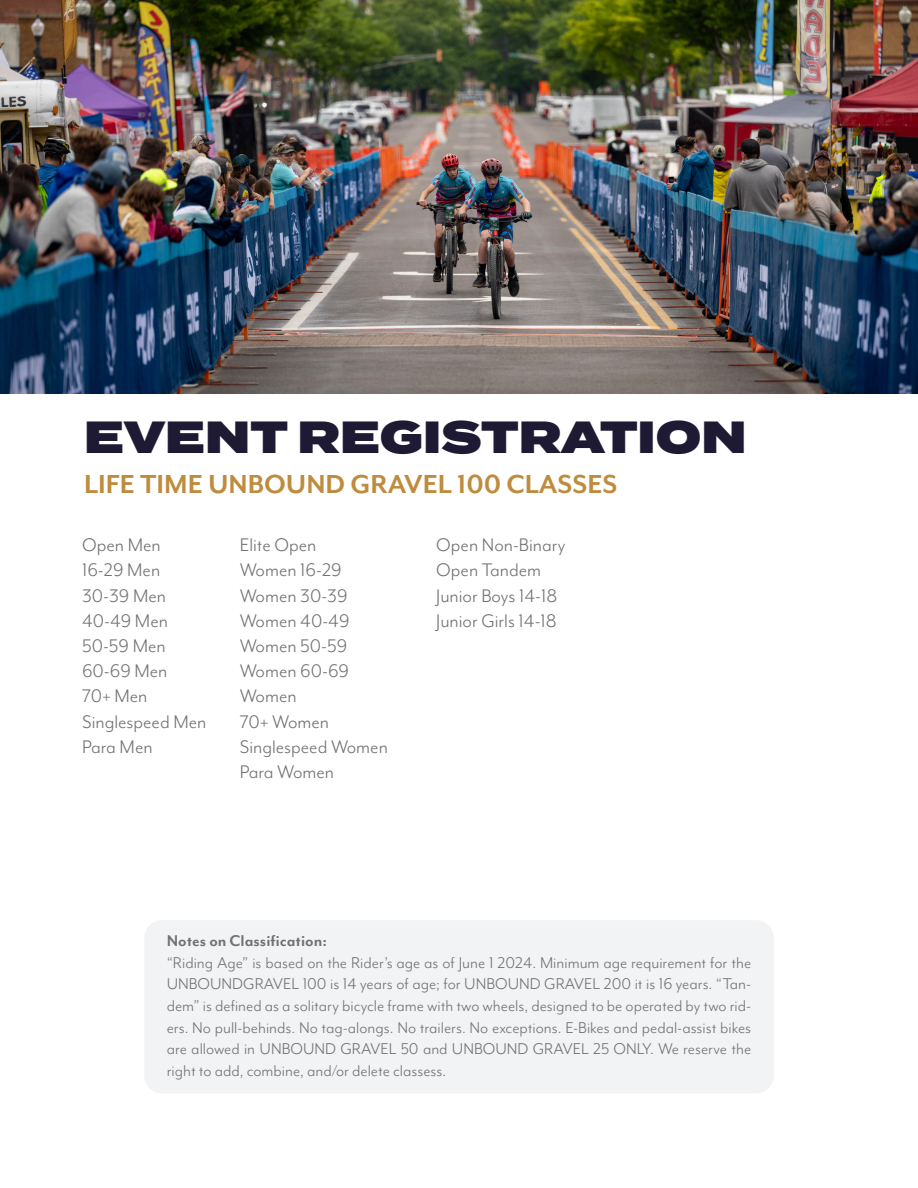
<style>
.page{position:relative;width:918px;height:1188px;background:#fff}
.page>*{position:absolute;margin:0;border:0;box-sizing:border-box;transform-origin:0 0}
.t1{font:900 45px "Termina";color:#1e1a34}
.t2{font:700 30px "Mr Eaves Mod OT";color:#bf8b3e}
.t3{font:21px/25.2px "Mr Eaves Mod OT";color:#717275}
.t4{font:18px/21.6px "Mr Eaves Mod OT";color:#717275;text-align:justify}
.t5{font:700 18px "Mr Eaves Mod OT";color:#717275}
</style>
<div class="page">
<div style="left:144px;top:920px;width:630px;height:174px;background:#f2f3f4;border-radius:18px"></div>
<img style="left:0;top:0;width:918px;height:393px">
<p class="t1" style="left:84px;top:403px;width:664px">EVENT REGISTRATION</p>
<p class="t2" style="left:84px;top:467px;width:535px">LIFE TIME UNBOUND GRAVEL 100 CLASSES</p>
<p class="t3" style="left:82px;top:532px;width:80px">Open Men</p>
<p class="t3" style="left:82px;top:557px;width:80px">16-29 Men</p>
<p class="t3" style="left:82px;top:583px;width:85px">30-39 Men</p>
<p class="t3" style="left:82px;top:608px;width:87px">40-49 Men</p>
<p class="t3" style="left:82px;top:633px;width:85px">50-59 Men</p>
<p class="t3" style="left:82px;top:658px;width:87px">60-69 Men</p>
<p class="t3" style="left:82px;top:683px;width:67px">70+ Men</p>
<p class="t3" style="left:82px;top:709px;width:126px">Singlespeed Men<br>Para Men</p>
<p class="t3" style="left:240px;top:532px;width:78px">Elite Open</p>
<p class="t3" style="left:240px;top:557px;width:104px">Women 16-29</p>
<p class="t3" style="left:240px;top:583px;width:109px">Women 30-39</p>
<p class="t3" style="left:240px;top:608px;width:111px">Women 40-49</p>
<p class="t3" style="left:240px;top:633px;width:109px">Women 50-59</p>
<p class="t3" style="left:240px;top:658px;width:111px">Women 60-69</p>
<p class="t3" style="left:240px;top:683px;width:58px">Women</p>
<p class="t3" style="left:240px;top:709px;width:91px">70+ Women</p>
<p class="t3" style="left:240px;top:734px;width:150px">Singlespeed Women<br>Para Women</p>
<p class="t3" style="left:436px;top:532px;width:131px">Open Non-Binary<br>Open Tandem</p>
<p class="t3" style="left:436px;top:583px;width:122px">Junior Boys 14-18<br>Junior Girls 14-18</p>
<p class="t5" style="left:167px;top:931px;width:162px">Notes on Classification:</p>
<p class="t4" style="left:167px;top:952px;width:586px">“Riding Age” is based on the Rider’s age as of June 1 2024. Minimum age requirement for the UNBOUNDGRAVEL 100 is 14 years of age; for UNBOUND GRAVEL 200 it is 16 years. “Tan&shy;dem” is defined as a solitary bicycle frame with two wheels, designed to be operated by two rid&shy;ers. No pull-behinds. No tag-alongs. No trailers. No exceptions. E-Bikes and pedal-assist bikes are allowed in UNBOUND GRAVEL 50 and UNBOUND GRAVEL 25 ONLY. We reserve the right to add, combine, and/or delete classess.</p>
</div>
